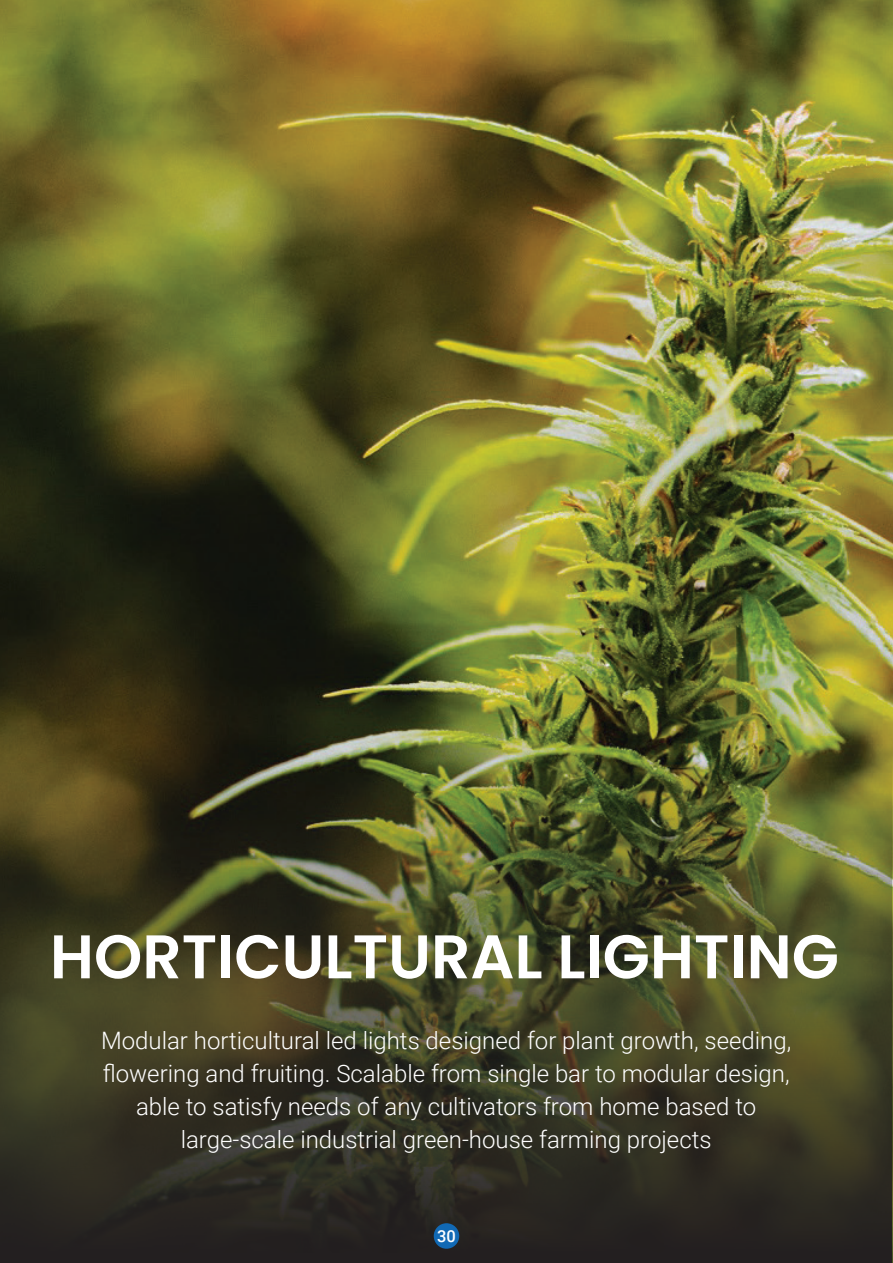
<style>
.page{position:relative;width:893px;height:1263px;background:#fff}
.page>*{position:absolute;margin:0;border:0;box-sizing:border-box;transform-origin:0 0}
.t1{font:600 61.5px "Poppins";color:#fff}
.t2{font:300 24px/33px "Roboto";color:#fff;text-align:center}
.t3{font:500 16.5px "Roboto";color:#fff}
</style>
<div class="page">
<img style="left:0;top:0;width:893px;height:1263px">
<svg style="left:0;top:631px;width:892px;height:632px;background:#444425"></svg>
<div style="left:434px;top:1223px;width:25px;height:26px;background:#1169b4;border-radius:50%"></div>
<p class="t1" style="left:50px;top:921px;width:791px">HORTICULTURAL LIGHTING</p>
<p class="t2" style="left:101px;top:1023px;width:692px">Modular horticultural led lights designed for plant growth, seeding, flowering and fruiting. Scalable from single bar to modular design, able to satisfy needs of any cultivators from home based to large-scale industrial green-house farming projects</p>
<p class="t3" style="left:437px;top:1225px;width:20px">30</p>
</div>
